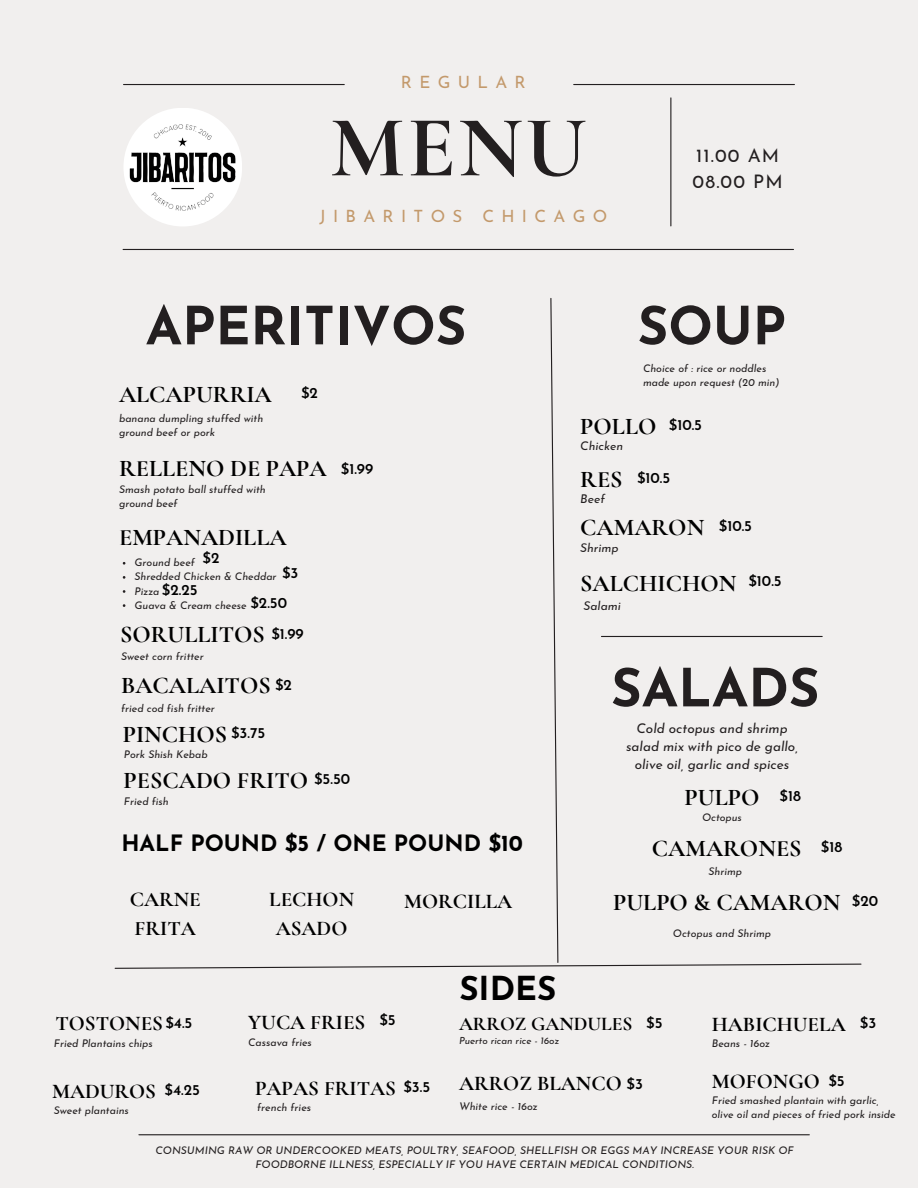
<style>
.page{position:relative;width:918px;height:1188px;background:#f1efee}
.page>*{position:absolute;margin:0;border:0;box-sizing:border-box;transform-origin:0 0}
.t1{font:700 87.45px "Cormorant Garamond";color:#231f20}
.t2{font:700 52.5px "Josefin Sans";color:#231f20}
.t3{font:700 33px "Josefin Sans";color:#000}
.t4{font:700 24px "Cormorant Garamond";color:#000}
.t5{font:700 22.5px "Josefin Sans";color:#000}
.t6{font:700 21px/29.2px "Cormorant Garamond";color:#000;text-align:center}
.t7{font:700 19.5px "Cormorant Garamond";color:#000}
.t8{font:18.75px "Josefin Sans";letter-spacing:.06em;color:#231f20}
.t9{font:16.95px "Josefin Sans";letter-spacing:.43em;color:#c3996b}
.t10{font:600 15px "Josefin Sans";color:#000}
.t11{font:italic 13.5px/18px "Josefin Sans";color:#231f20;text-align:center}
.t12{font:italic 12.15px "Josefin Sans";color:#231f20}
.t13{font:italic 10.65px/14.1px "Josefin Sans";color:#231f20}
.t14{font:italic 9.75px "Josefin Sans";color:#231f20}
</style>
<div class="page">
<hr style="left:124px;top:84px;width:220px;height:1px;background:#231f20">
<hr style="left:574px;top:84px;width:220px;height:1px;background:#231f20">
<hr style="left:123px;top:249px;width:671px;height:1px;background:#231f20">
<hr style="left:670px;top:98px;width:1px;height:128px;background:#231f20">
<div style="left:123px;top:108px;width:119px;height:118px;background:#fff;border-radius:50%"></div>
<hr style="left:139px;top:1134px;width:670px;height:1px;background:#231f20">
<img style="left:130px;top:125px;width:106px;height:85px">
<svg style="left:114px;top:298px;width:748px;height:671px"></svg>
<p class="t9" style="left:401px;top:76px;width:126px">REGULAR</p>
<p class="t1" style="left:330px;top:95px;width:258px">MENU</p>
<p class="t9" style="left:320px;top:210px;width:289px">JIBARITOS CHICAGO</p>
<p class="t8" style="left:696px;top:148px;width:85px">11.00 AM</p>
<p class="t8" style="left:693px;top:174px;width:92px">08.00 PM</p>
<p class="t2" style="left:146px;top:305px;width:322px">APERITIVOS</p>
<p class="t2" style="left:638px;top:305px;width:150px">SOUP</p>
<p class="t4" style="left:119px;top:380px;width:154px">ALCAPURRIA</p>
<p class="t10" style="left:301px;top:387px;width:18px">$2</p>
<p class="t13" style="left:119px;top:412px;width:146px">banana dumpling stuffed with</p>
<p class="t13" style="left:119px;top:426px;width:98px">ground beef or pork</p>
<p class="t4" style="left:119px;top:453px;width:209px">RELLENO DE PAPA</p>
<p class="t13" style="left:119px;top:483px;width:148px">Smash potato ball stuffed with ground beef</p>
<p class="t4" style="left:119px;top:523px;width:169px">EMPANADILLA</p>
<p class="t13" style="left:135px;top:557px;width:62px">Ground beef</p>
<p class="t13" style="left:135px;top:571px;width:144px">Shredded Chicken &amp; Cheddar</p>
<p class="t13" style="left:135px;top:585px;width:26px">Pizza</p>
<p class="t13" style="left:135px;top:599px;width:114px">Guava &amp; Cream cheese</p>
<p class="t10" style="left:203px;top:552px;width:18px">$2</p>
<p class="t10" style="left:282px;top:567px;width:18px">$3</p>
<p class="t10" style="left:162px;top:583px;width:37px">$2.25</p>
<p class="t10" style="left:250px;top:597px;width:38px">$2.50</p>
<p class="t10" style="left:341px;top:463px;width:34px">$1.99</p>
<p class="t4" style="left:120px;top:620px;width:146px">SORULLITOS</p>
<p class="t13" style="left:121px;top:650px;width:84px">Sweet corn fritter</p>
<p class="t4" style="left:121px;top:671px;width:151px">BACALAITOS</p>
<p class="t13" style="left:121px;top:702px;width:95px">fried cod fish fritter</p>
<p class="t4" style="left:123px;top:720px;width:106px">PINCHOS</p>
<p class="t13" style="left:124px;top:749px;width:85px">Pork Shish Kebab</p>
<p class="t4" style="left:124px;top:766px;width:186px">PESCADO FRITO</p>
<p class="t13" style="left:124px;top:795px;width:46px">Fried fish</p>
<p class="t5" style="left:121px;top:834px;width:403px">HALF POUND $5 / ONE POUND $10</p>
<p class="t6" style="left:130px;top:884px;width:72px">CARNE</p>
<p class="t6" style="left:135px;top:913px;width:63px">FRITA</p>
<p class="t10" style="left:271px;top:628px;width:34px">$1.99</p>
<p class="t10" style="left:275px;top:679px;width:18px">$2</p>
<p class="t10" style="left:231px;top:727px;width:36px">$3.75</p>
<p class="t10" style="left:314px;top:773px;width:38px">$5.50</p>
<p class="t6" style="left:269px;top:885px;width:86px">LECHON<br>ASADO</p>
<p class="t6" style="left:404px;top:886px;width:110px">MORCILLA</p>
<p class="t3" style="left:459px;top:975px;width:98px">SIDES</p>
<p class="t13" style="left:643px;top:362px;width:125px">Choice of : rice or noddles</p>
<p class="t13" style="left:643px;top:376px;width:138px">made upon request (20 min)</p>
<p class="t4" style="left:580px;top:412px;width:78px">POLLO</p>
<p class="t12" style="left:580px;top:441px;width:44px">Chicken</p>
<p class="t10" style="left:669px;top:419px;width:35px">$10.5</p>
<p class="t10" style="left:637px;top:472px;width:35px">$10.5</p>
<p class="t4" style="left:580px;top:465px;width:44px">RES</p>
<p class="t4" style="left:580px;top:513px;width:126px">CAMARON</p>
<p class="t12" style="left:580px;top:494px;width:26px">Beef</p>
<p class="t12" style="left:580px;top:543px;width:40px">Shrimp</p>
<p class="t10" style="left:719px;top:520px;width:35px">$10.5</p>
<p class="t4" style="left:580px;top:569px;width:158px">SALCHICHON</p>
<p class="t12" style="left:584px;top:601px;width:39px">Salami</p>
<p class="t10" style="left:748px;top:574px;width:35px">$10.5</p>
<p class="t2" style="left:611px;top:667px;width:210px">SALADS</p>
<p class="t11" style="left:626px;top:721px;width:173px">Cold octopus and shrimp salad mix with pico de gallo, olive oil, garlic and spices</p>
<p class="t10" style="left:780px;top:790px;width:23px">$18</p>
<p class="t4" style="left:685px;top:783px;width:76px">PULPO</p>
<p class="t4" style="left:652px;top:834px;width:151px">CAMARONES</p>
<p class="t4" style="left:613px;top:887px;width:229px">PULPO &amp; CAMARON</p>
<p class="t13" style="left:702px;top:812px;width:41px">Octopus</p>
<p class="t10" style="left:821px;top:841px;width:23px">$18</p>
<p class="t13" style="left:709px;top:865px;width:35px">Shrimp</p>
<p class="t13" style="left:673px;top:927px;width:100px">Octopus and Shrimp</p>
<p class="t10" style="left:852px;top:894px;width:28px">$20</p>
<p class="t10" style="left:165px;top:1017px;width:29px">$4.5</p>
<p class="t6" style="left:55px;top:1009px;width:109px">TOSTONES</p>
<p class="t13" style="left:54px;top:1037px;width:101px">Fried Plantains chips</p>
<p class="t6" style="left:52px;top:1076px;width:106px">MADUROS</p>
<p class="t13" style="left:54px;top:1105px;width:77px">Sweet plantains</p>
<p class="t10" style="left:165px;top:1083px;width:37px">$4.25</p>
<p class="t6" style="left:248px;top:1008px;width:119px">YUCA FRIES</p>
<p class="t13" style="left:248px;top:1036px;width:65px">Cassava fries</p>
<p class="t10" style="left:379px;top:1014px;width:18px">$5</p>
<p class="t6" style="left:255px;top:1073px;width:143px">PAPAS FRITAS</p>
<p class="t13" style="left:257px;top:1102px;width:55px">french fries</p>
<p class="t10" style="left:403px;top:1081px;width:28px">$3.5</p>
<p class="t10" style="left:646px;top:1017px;width:18px">$5</p>
<p class="t7" style="left:459px;top:1012px;width:175px">ARROZ GANDULES</p>
<p class="t14" style="left:459px;top:1037px;width:102px">Puerto rican rice - 16oz</p>
<p class="t6" style="left:459px;top:1069px;width:164px">ARROZ BLANCO</p>
<p class="t13" style="left:459px;top:1100px;width:80px">White rice - 16oz</p>
<p class="t10" style="left:627px;top:1077px;width:18px">$3</p>
<p class="t10" style="left:860px;top:1017px;width:18px">$3</p>
<p class="t6" style="left:712px;top:1010px;width:135px">HABICHUELA</p>
<p class="t13" style="left:712px;top:1037px;width:60px">Beans - 16oz</p>
<p class="t6" style="left:712px;top:1067px;width:109px">MOFONGO</p>
<p class="t13" style="left:712px;top:1094px;width:185px">Fried smashed plantain with garlic, olive oil and pieces of fried pork inside</p>
<p class="t10" style="left:828px;top:1075px;width:18px">$5</p>
<p class="t13" style="left:156px;top:1144px;width:640px;text-align:center">CONSUMING RAW OR UNDERCOOKED MEATS, POULTRY, SEAFOOD, SHELLFISH OR EGGS MAY INCREASE YOUR RISK OF<br>FOODBORNE ILLNESS, ESPECIALLY IF YOU HAVE CERTAIN MEDICAL CONDITIONS.</p>
</div>
